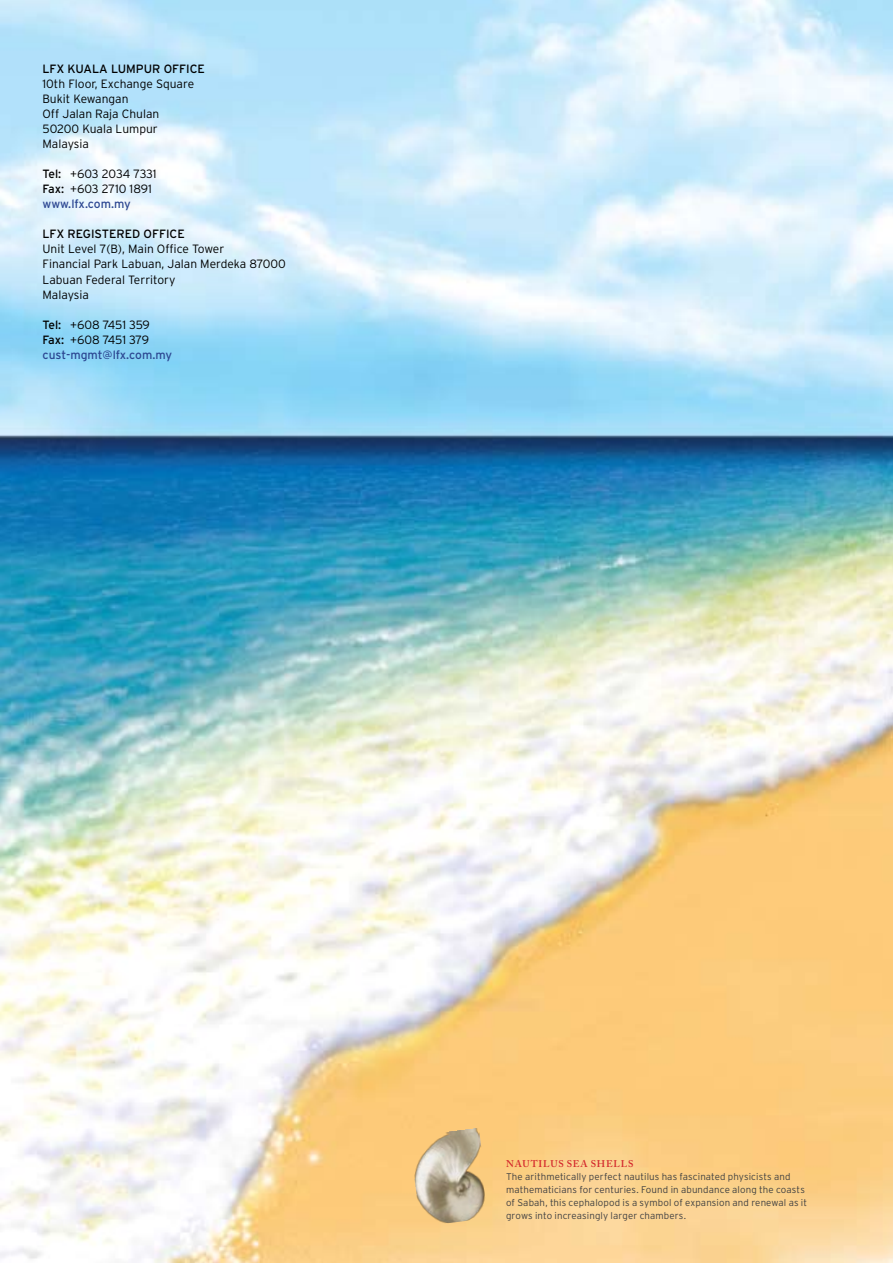
<style>
.page{position:relative;width:893px;height:1263px;background:#fff}
.page>*{position:absolute;margin:0;border:0;box-sizing:border-box;transform-origin:0 0}
.t1{font:300 12px/15px "Interstate";color:#000}
.t2{font:12px "Interstate";color:#000}
.t3{font:300 9.75px/12.9px "Interstate";letter-spacing:.01em;color:#414142}
.t4{font:600 9.75px "Adobe Caslon";letter-spacing:.08em;color:#d3272c}
.s1{font-weight:400}
.s2{font-weight:400;color:#2c4792}
</style>
<div class="page">
<img style="left:0;top:0;width:893px;height:1263px">
<img style="left:409px;top:1127px;width:81px;height:100px">
<p class="t2" style="left:43px;top:63px;width:164px">LFX KUALA LUMPUR OFFICE</p>
<p class="t1" style="left:43px;top:77px;width:153px">10th Floor, Exchange Square<br>Bukit Kewangan<br>Off Jalan Raja Chulan<br>50200 Kuala Lumpur<br>Malaysia</p>
<p class="t1" style="left:43px;top:167px;width:116px"><span class="s1">Tel:</span> +603 2034 7331<br><span class="s1">Fax:</span> +603 2710 1891 <span class="s2">www.lfx.com.my</span></p>
<p class="t2" style="left:43px;top:228px;width:144px">LFX REGISTERED OFFICE</p>
<p class="t1" style="left:43px;top:242px;width:245px">Unit Level 7(B), Main Office Tower<br>Financial Park Labuan, Jalan Merdeka 87000<br>Labuan Federal Territory<br>Malaysia</p>
<p class="t1" style="left:43px;top:317px;width:131px"><span class="s1">Tel:</span> +608 7451 359<br><span class="s1">Fax:</span> +608 7451 379 <span class="s2">cust-mgmt@lfx.com.my</span></p>
<p class="t4" style="left:506px;top:1158px;width:129px">NAUTILUS SEA SHELLS</p>
<p class="t3" style="left:506px;top:1170px;width:302px">The arithmetically perfect nautilus has fascinated physicists and mathematicians for centuries. Found in abundance along the coasts of Sabah, this cephalopod is a symbol of expansion and renewal as it grows into increasingly larger chambers.</p>
</div>
